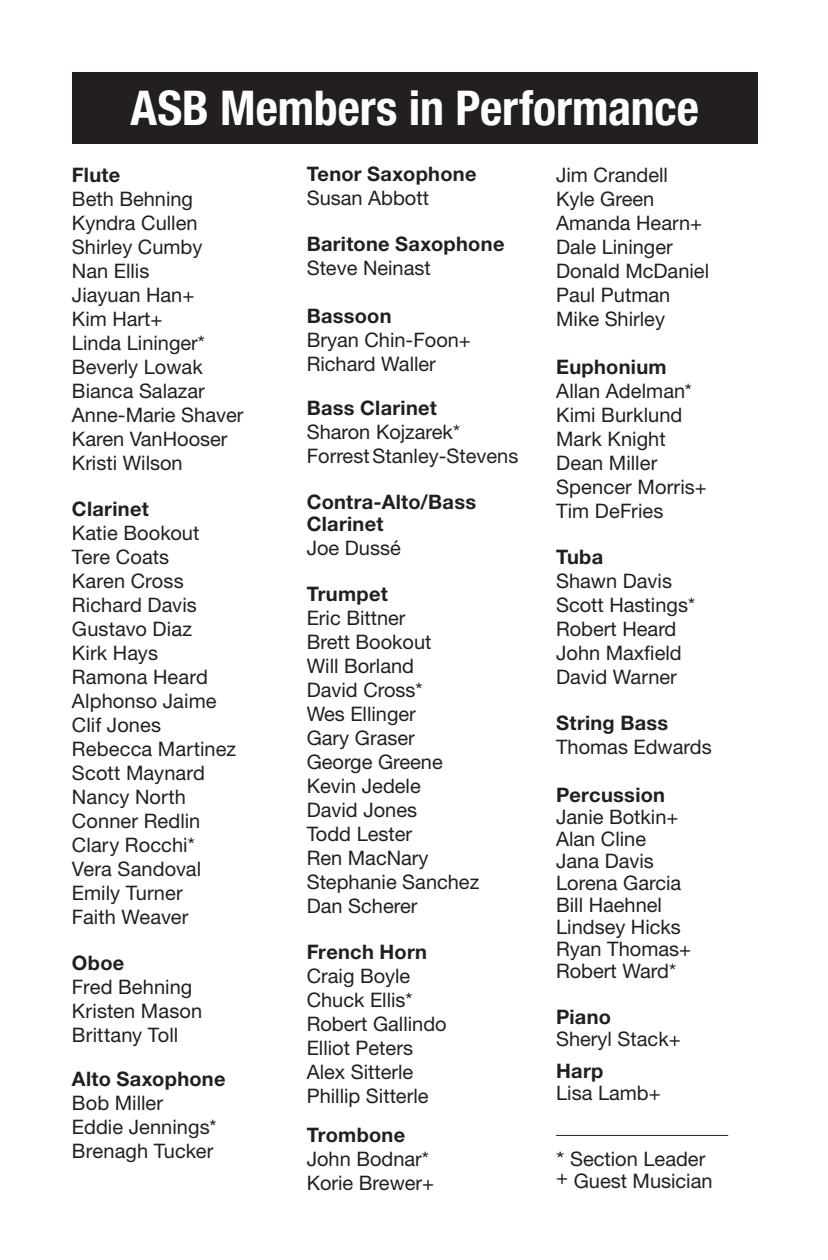
<style>
.page{position:relative;width:828px;height:1260px;background:#fff}
.page>*{position:absolute;margin:0;border:0;box-sizing:border-box;transform-origin:0 0}
.t1{font:700 condensed 48px "Helvetica Neue LT Std";letter-spacing:-.005em;color:#fff}
.t2{font:20px/24px "Helvetica Neue LT Std";color:#231f20}
.t3{font:700 20px/22px "Helvetica Neue LT Std";letter-spacing:.015em;color:#231f20}
.t4{font:20px/22px "Helvetica Neue LT Std";color:#231f20;scale:1.2 1}
</style>
<div class="page">
<div style="left:72px;top:72px;width:686px;height:72px;background:#231f20"></div>
<hr style="left:556px;top:1135px;width:172px;height:1px;background:#231f20">
<h1 class="t1" style="left:131px;top:79px;width:570px">ASB Members in Performance</h1>
<p class="t3" style="left:72px;top:163px;width:50px">Flute</p>
<p class="t2" style="left:72px;top:186px;width:173px">Beth Behning<br>Kyndra Cullen<br>Shirley Cumby<br>Nan Ellis<br>Jiayuan Han+<br>Kim Hart+<br>Linda Lininger*<br>Beverly Lowak<br>Bianca Salazar<br>Anne-Marie Shaver<br>Karen VanHooser<br>Kristi Wilson</p>
<p class="t3" style="left:72px;top:497px;width:78px">Clarinet</p>
<p class="t2" style="left:72px;top:520px;width:166px">Katie Bookout<br>Tere Coats<br>Karen Cross<br>Richard Davis<br>Gustavo Diaz<br>Kirk Hays<br>Ramona Heard<br>Alphonso Jaime<br>Clif Jones<br>Rebecca Martinez<br>Scott Maynard<br>Nancy North<br>Conner Redlin<br>Clary Rocchi*<br>Vera Sandoval<br>Emily Turner<br>Faith Weaver</p>
<p class="t3" style="left:72px;top:951px;width:54px">Oboe</p>
<p class="t2" style="left:72px;top:974px;width:132px">Fred Behning<br>Kristen Mason<br>Brittany Toll</p>
<p class="t3" style="left:72px;top:1067px;width:155px">Alto Saxophone</p>
<p class="t2" style="left:72px;top:1090px;width:146px">Bob Miller<br>Eddie Jennings*<br>Brenagh Tucker</p>
<p class="t3" style="left:307px;top:163px;width:171px">Tenor Saxophone</p>
<p class="t2" style="left:307px;top:186px;width:124px">Susan Abbott</p>
<p class="t3" style="left:307px;top:233px;width:199px">Baritone Saxophone</p>
<p class="t2" style="left:307px;top:256px;width:126px">Steve Neinast</p>
<p class="t3" style="left:307px;top:305px;width:86px">Bassoon</p>
<p class="t2" style="left:307px;top:328px;width:166px">Bryan Chin-Foon+<br>Richard Waller</p>
<p class="t3" style="left:307px;top:397px;width:132px">Bass Clarinet</p>
<p class="t2" style="left:307px;top:420px;width:213px">Sharon Kojzarek*<br>Forrest Stanley-Stevens</p>
<p class="t3" style="left:307px;top:491px;width:171px">Contra-Alto/Bass<br>Clarinet</p>
<p class="t2" style="left:307px;top:536px;width:96px">Joe Dussé</p>
<p class="t3" style="left:307px;top:583px;width:83px">Trumpet</p>
<p class="t2" style="left:307px;top:606px;width:174px">Eric Bittner<br>Brett Bookout<br>Will Borland<br>David Cross*<br>Wes Ellinger<br>Gary Graser<br>George Greene<br>Kevin Jedele<br>David Jones<br>Todd Lester<br>Ren MacNary<br>Stephanie Sanchez<br>Dan Scherer</p>
<p class="t3" style="left:307px;top:941px;width:122px">French Horn</p>
<p class="t2" style="left:307px;top:964px;width:141px">Craig Boyle<br>Chuck Ellis*<br>Robert Gallindo<br>Elliot Peters<br>Alex Sitterle<br>Phillip Sitterle</p>
<p class="t3" style="left:307px;top:1123px;width:100px">Trombone</p>
<p class="t2" style="left:307px;top:1146px;width:129px">John Bodnar*<br>Korie Brewer+</p>
<p class="t2" style="left:556px;top:162px;width:154px">Jim Crandell<br>Kyle Green<br>Amanda Hearn+<br>Dale Lininger<br>Donald McDaniel<br>Paul Putman<br>Mike Shirley</p>
<p class="t3" style="left:556px;top:355px;width:112px">Euphonium</p>
<p class="t2" style="left:556px;top:378px;width:152px">Allan Adelman*<br>Kimi Burklund<br>Mark Knight<br>Dean Miller<br>Spencer Morris+<br>Tim DeFries</p>
<p class="t3" style="left:556px;top:545px;width:49px">Tuba</p>
<p class="t2" style="left:556px;top:568px;width:140px">Shawn Davis<br>Scott Hastings*<br>Robert Heard<br>John Maxfield<br>David Warner</p>
<p class="t3" style="left:556px;top:711px;width:114px">String Bass</p>
<p class="t2" style="left:556px;top:734px;width:157px">Thomas Edwards</p>
<p class="t3" style="left:556px;top:783px;width:110px">Percussion</p>
<p class="t2" style="left:556px;top:805px;width:136px;line-height:22px">Janie Botkin+<br>Alan Cline<br>Jana Davis<br>Lorena Garcia<br>Bill Haehnel<br>Lindsey Hicks<br>Ryan Thomas+<br>Robert Ward*</p>
<p class="t3" style="left:556px;top:1005px;width:56px">Piano</p>
<p class="t2" style="left:556px;top:1026px;width:126px">Sheryl Stack+</p>
<p class="t3" style="left:556px;top:1059px;width:49px">Harp</p>
<p class="t2" style="left:556px;top:1080px;width:106px">Lisa Lamb+</p>
<p class="t4" style="left:556px;top:1148px;width:132px">* Section Leader + Guest Musician</p>
</div>
